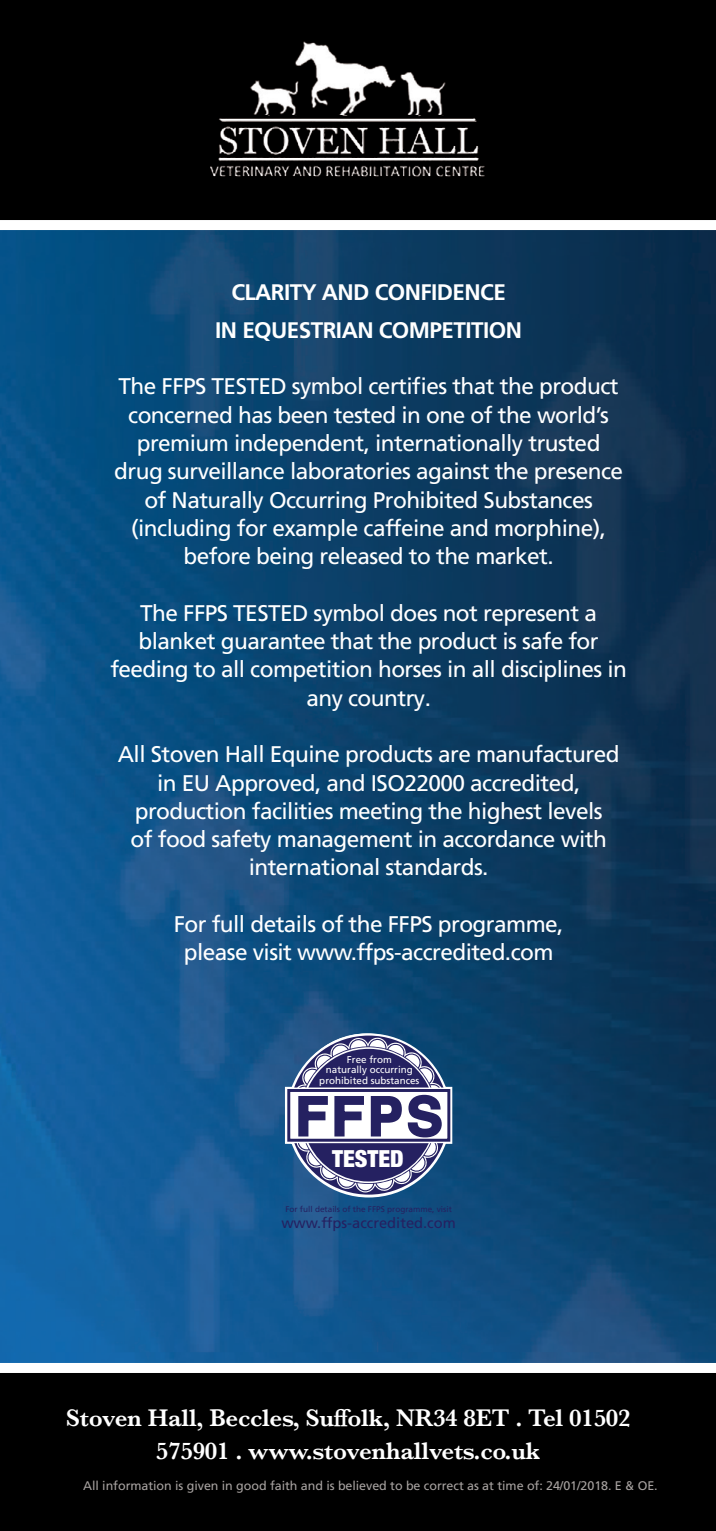
<style>
.page{position:relative;width:716px;height:1531px;background:#fff}
.page>*{position:absolute;margin:0;border:0;box-sizing:border-box;transform-origin:0 0}
.t1{font:700 53.25px "Helvetica";color:#252161}
.t2{font:600 25px/33px "Baskerville";letter-spacing:-.01em;color:#fff;text-align:center}
.t3{font:900 condensed 23.5px "Helvetica Neue";color:#fff}
.t4{font:22.75px/28.2px "Frutiger LT Com";letter-spacing:-.025em;color:#fff;text-align:center}
.t5{font:700 22.5px/37.5px "Frutiger LT Com";letter-spacing:-.025em;color:#fff;text-align:center}
.t6{font:14.75px "Frutiger LT Com";color:#252161}
.t7{font:12.5px "Frutiger LT Com";letter-spacing:-.005em;color:#a7a2a0}
.t8{font:9.75px/10.2px "Frutiger LT Com";color:#fff;text-align:center}
.t9{font:8.25px "Frutiger LT Com";color:#252161}
</style>
<div class="page">
<div style="left:0;top:0;width:716px;height:225px;background:#000"></div>
<div style="left:0;top:1368px;width:716px;height:163px;background:#000"></div>
<img style="left:250px;top:41px;width:196px;height:75px">
<img style="left:211px;top:116px;width:273px;height:61px">
<img style="left:0;top:230px;width:716px;height:1133px">
<div style="left:0;top:220px;width:716px;height:10px;background:#fff"></div>
<div style="left:0;top:1363px;width:716px;height:10px;background:#fff"></div>
<svg style="left:283px;top:1033px;width:171px;height:166px"></svg>
<p class="t5" style="left:215px;top:274px;width:308px">CLARITY AND CONFIDENCE<br>IN EQUESTRIAN COMPETITION</p>
<p class="t4" style="left:114px;top:372px;width:510px">The FFPS TESTED symbol certifies that the product concerned has been tested in one of the world’s premium independent, internationally trusted drug surveillance laboratories against the presence of Naturally Occurring Prohibited Substances (including for example caffeine and morphine), before being released to the market.</p>
<p class="t4" style="left:110px;top:598px;width:518px">The FFPS TESTED symbol does not represent a blanket guarantee that the product is safe for feeding to all competition horses in all disciplines in any country.</p>
<p class="t4" style="left:118px;top:740px;width:503px">All Stoven Hall Equine products are manufactured in EU Approved, and ISO22000 accredited, production facilities meeting the highest levels<br>of food safety management in accordance with international standards.</p>
<p class="t4" style="left:174px;top:910px;width:391px">For full details of the FFPS programme, please visit www.ffps-accredited.com</p>
<p class="t8" style="left:319px;top:1054px;width:102px">Free from<br>naturally occurring prohibited substances</p>
<h1 class="t1" style="left:295px;top:1073px;width:148px">FFPS</h1>
<p class="t3" style="left:332px;top:1139px;width:73px">TESTED</p>
<p class="t9" style="left:285px;top:1204px;width:168px">For full details of the FFPS programme, visit</p>
<p class="t6" style="left:281px;top:1214px;width:176px">www.ffps-accredited.com</p>
<p class="t2" style="left:66px;top:1401px;width:566px">Stoven Hall, Beccles, Suffolk, NR34 8ET . Tel 01502<br>575901 . www.stovenhallvets.co.uk</p>
<p class="t7" style="left:83px;top:1477px;width:576px">All information is given in good faith and is believed to be correct as at time of: 24/01/2018. E &amp; OE.</p>
</div>
